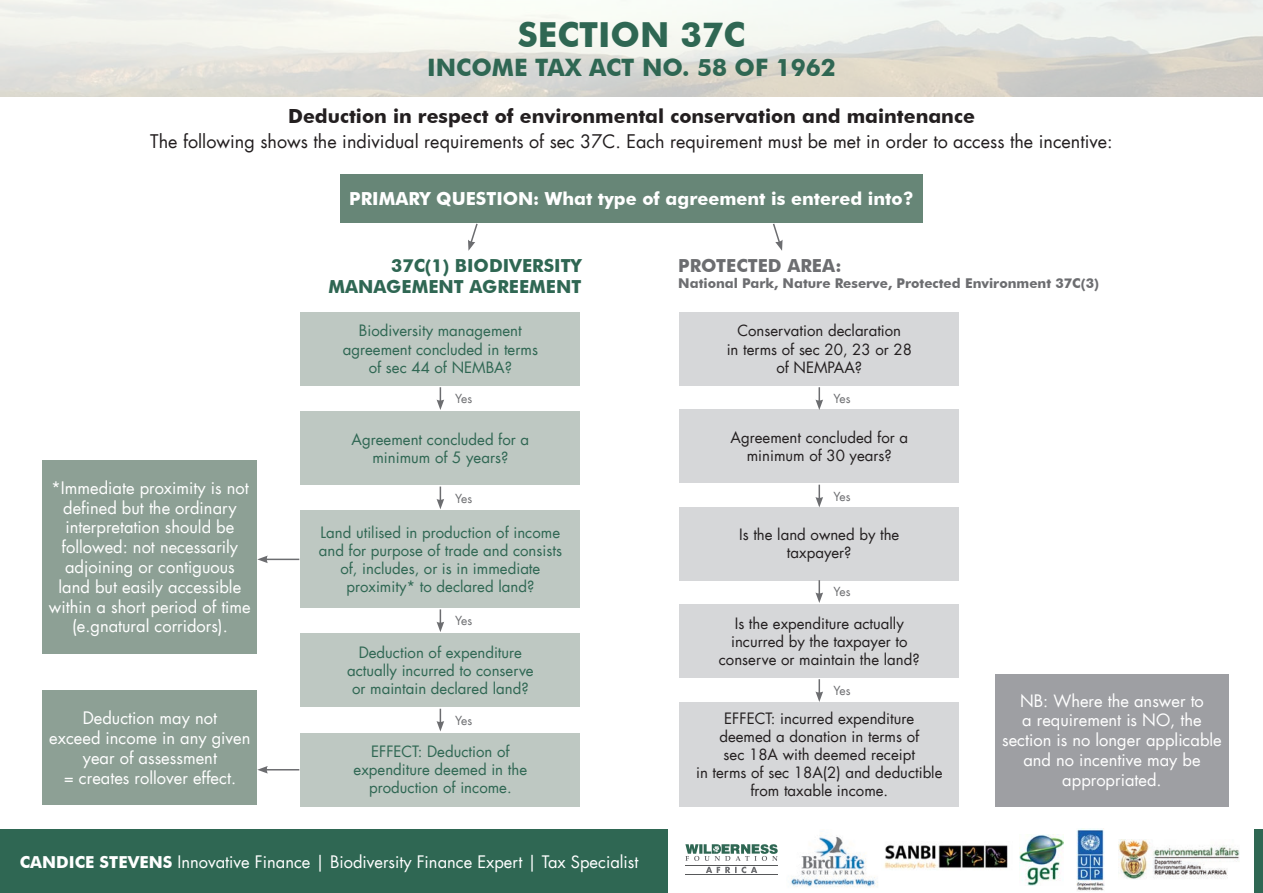
<style>
.page{position:relative;width:1263px;height:893px;background:#fff}
.page>*{position:absolute;margin:0;border:0;box-sizing:border-box;transform-origin:0 0}
.t1{font:700 34.5px "Futura BT";color:#2f6753}
.t2{font:700 24px "Futura BT";color:#2f6753}
.t3{font:700 19.5px "Futura BT";color:#231f20}
.t4{font:18px "Futura";color:#231f20}
.t5{font:700 18px "Futura BT";color:#fff}
.t6{font:700 18px/21.6px "Futura BT";color:#2f6753;text-align:right}
.t7{font:700 18px "Futura BT";color:#6c6d70}
.t8{font:16.5px/19.8px "Futura";color:#fff;text-align:center}
.t9{font:15px/18px "Futura";color:#2f6753;text-align:center}
.t10{font:15px "Futura";color:#231f20}
.t11{font:700 13.5px "Futura BT";color:#6c6d70}
.t12{font:12px "Futura";letter-spacing:-.05em;color:#6c6d70}
.s1{font-family:"Futura BT";font-weight:700}
</style>
<div class="page">
<div style="left:0;top:829px;width:668px;height:64px;background:#2f6753"></div>
<hr style="left:685px;top:875px;width:93px;height:1px;background:#57585a">
<hr style="left:685px;top:865px;width:93px;height:1px;background:#57585a">
<svg style="left:685px;top:844px;width:93px;height:17px"></svg>
<svg style="left:706px;top:867px;width:51px;height:6px"></svg>
<img style="left:790px;top:837px;width:88px;height:50px">
<img style="left:884px;top:844px;width:124px;height:25px">
<img style="left:1019px;top:834px;width:44px;height:51px">
<img style="left:1077px;top:828px;width:28px;height:63px">
<img style="left:1118px;top:839px;width:122px;height:41px">
<div style="left:340px;top:174px;width:583px;height:48px;background:#678677"></div>
<div style="left:1254px;top:829px;width:9px;height:64px;background:#2f6753"></div>
<div style="left:301px;top:312px;width:279px;height:74px;background:#bec8c2"></div>
<div style="left:680px;top:312px;width:279px;height:74px;background:#d6d7d9"></div>
<div style="left:301px;top:411px;width:279px;height:74px;background:#bec8c2"></div>
<div style="left:680px;top:410px;width:279px;height:73px;background:#d6d7d9"></div>
<div style="left:301px;top:511px;width:279px;height:97px;background:#bec8c2"></div>
<div style="left:680px;top:507px;width:279px;height:74px;background:#d6d7d9"></div>
<div style="left:301px;top:634px;width:279px;height:73px;background:#bec8c2"></div>
<div style="left:680px;top:604px;width:279px;height:74px;background:#d6d7d9"></div>
<div style="left:301px;top:733px;width:279px;height:73px;background:#bec8c2"></div>
<div style="left:680px;top:702px;width:279px;height:104px;background:#d6d7d9"></div>
<div style="left:43px;top:460px;width:214px;height:194px;background:#8da095"></div>
<div style="left:43px;top:691px;width:214px;height:114px;background:#8da095"></div>
<div style="left:995px;top:674px;width:234px;height:132px;background:#9e9fa3"></div>
<svg style="left:468px;top:222px;width:11px;height:29px"></svg>
<svg style="left:772px;top:222px;width:10px;height:29px"></svg>
<svg style="left:437px;top:387px;width:7px;height:23px"></svg>
<svg style="left:437px;top:487px;width:7px;height:22px"></svg>
<svg style="left:437px;top:609px;width:7px;height:23px"></svg>
<svg style="left:437px;top:709px;width:7px;height:22px"></svg>
<hr style="left:265px;top:559px;width:34px;height:1px;background:#6c6d70">
<svg style="left:257px;top:555px;width:11px;height:8px"></svg>
<hr style="left:265px;top:769px;width:34px;height:1px;background:#6c6d70">
<svg style="left:257px;top:766px;width:11px;height:8px"></svg>
<svg style="left:815px;top:387px;width:8px;height:23px"></svg>
<svg style="left:815px;top:485px;width:8px;height:22px"></svg>
<svg style="left:815px;top:580px;width:8px;height:23px"></svg>
<svg style="left:815px;top:679px;width:8px;height:23px"></svg>
<p class="t1" style="left:518px;top:14px;width:229px">SECTION 37C</p>
<p class="t2" style="left:427px;top:53px;width:410px">INCOME TAX ACT NO. 58 OF 1962</p>
<p class="t3" style="left:288px;top:104px;width:688px">Deduction in respect of environmental conservation and maintenance</p>
<p class="t4" style="left:150px;top:130px;width:964px">The following shows the individual requirements of sec 37C. Each requirement must be met in order to access the incentive:</p>
<p class="t5" style="left:349px;top:188px;width:566px">PRIMARY QUESTION: What type of agreement is entered into?</p>
<p class="t6" style="left:329px;top:254px;width:254px">37C(1) BIODIVERSITY<br>MANAGEMENT AGREEMENT</p>
<p class="t7" style="left:678px;top:254px;width:165px">PROTECTED AREA:</p>
<p class="t11" style="left:678px;top:275px;width:422px">National Park, Nature Reserve, Protected Environment 37C(3)</p>
<p class="t9" style="left:359px;top:322px;width:164px">Biodiversity management</p>
<p class="t9" style="left:343px;top:340px;width:197px">agreement concluded in terms</p>
<p class="t9" style="left:369px;top:358px;width:145px">of sec 44 of NEMBA?</p>
<p class="t12" style="left:455px;top:391px;width:18px">Yes</p>
<p class="t8" style="left:51px;top:478px;width:199px">*Immediate proximity is not</p>
<p class="t8" style="left:63px;top:498px;width:175px">defined but the ordinary</p>
<p class="t8" style="left:65px;top:518px;width:170px">interpretation should be</p>
<p class="t8" style="left:62px;top:537px;width:178px">followed: not necessarily</p>
<p class="t8" style="left:65px;top:557px;width:171px">adjoining or contiguous</p>
<p class="t8" style="left:59px;top:577px;width:184px">land but easily accessible</p>
<p class="t8" style="left:49px;top:597px;width:203px">within a short period of time</p>
<p class="t8" style="left:72px;top:617px;width:157px">(e.gnatural corridors).</p>
<p class="t8" style="left:49px;top:708px;width:203px">Deduction may not<br>exceed income in any given year of assessment<br>= creates rollover effect.</p>
<p class="t9" style="left:352px;top:430px;width:179px">Agreement concluded for a</p>
<p class="t9" style="left:372px;top:448px;width:137px">minimum of 5 years?</p>
<p class="t12" style="left:455px;top:491px;width:18px">Yes</p>
<p class="t9" style="left:319px;top:523px;width:245px">Land utilised in production of income and for purpose of trade and consists of, includes, or is in immediate</p>
<p class="t9" style="left:346px;top:577px;width:189px">proximity* to declared land?</p>
<p class="t12" style="left:455px;top:613px;width:18px">Yes</p>
<p class="t9" style="left:359px;top:644px;width:165px">Deduction of expenditure</p>
<p class="t9" style="left:347px;top:662px;width:188px">actually incurred to conserve</p>
<p class="t9" style="left:352px;top:680px;width:178px">or maintain declared land?</p>
<p class="t12" style="left:455px;top:713px;width:18px">Yes</p>
<p class="t9" style="left:371px;top:743px;width:140px">EFFECT: Deduction of</p>
<p class="t9" style="left:354px;top:761px;width:175px">expenditure deemed in the</p>
<p class="t9" style="left:369px;top:779px;width:144px">production of income.</p>
<p class="t8" style="left:20px;top:852px;width:620px"><span class="s1">CANDICE STEVENS</span> Innovative Finance | Biodiversity Finance Expert | Tax Specialist</p>
<p class="t10" style="left:737px;top:321px;width:165px">Conservation declaration</p>
<p class="t10" style="left:727px;top:339px;width:187px">in terms of sec 20, 23 or 28</p>
<p class="t10" style="left:776px;top:357px;width:87px">of NEMPAA?</p>
<p class="t12" style="left:834px;top:391px;width:18px">Yes</p>
<p class="t10" style="left:730px;top:428px;width:179px">Agreement concluded for a</p>
<p class="t10" style="left:747px;top:446px;width:147px">minimum of 30 years?</p>
<p class="t12" style="left:834px;top:489px;width:18px">Yes</p>
<p class="t10" style="left:739px;top:525px;width:162px">Is the land owned by the</p>
<p class="t10" style="left:787px;top:543px;width:66px">taxpayer?</p>
<p class="t12" style="left:834px;top:584px;width:18px">Yes</p>
<p class="t10" style="left:735px;top:614px;width:171px">Is the expenditure actually</p>
<p class="t10" style="left:731px;top:632px;width:178px">incurred by the taxpayer to</p>
<p class="t10" style="left:719px;top:650px;width:202px">conserve or maintain the land?</p>
<p class="t12" style="left:834px;top:683px;width:18px">Yes</p>
<p class="t10" style="left:724px;top:709px;width:191px">EFFECT: incurred expenditure</p>
<p class="t10" style="left:719px;top:727px;width:201px">deemed a donation in terms of</p>
<p class="t10" style="left:724px;top:745px;width:193px">sec 18A with deemed receipt</p>
<p class="t10" style="left:696px;top:763px;width:248px">in terms of sec 18A(2) and deductible</p>
<p class="t10" style="left:750px;top:781px;width:139px">from taxable income.</p>
<p class="t8" style="left:1020px;top:691px;width:185px">NB: Where the answer to</p>
<p class="t8" style="left:1022px;top:711px;width:181px">a requirement is NO, the</p>
<p class="t8" style="left:1002px;top:730px;width:221px">section is no longer applicable</p>
<p class="t8" style="left:1023px;top:750px;width:179px">and no incentive may be</p>
<p class="t8" style="left:1062px;top:770px;width:101px">appropriated.</p>
</div>
